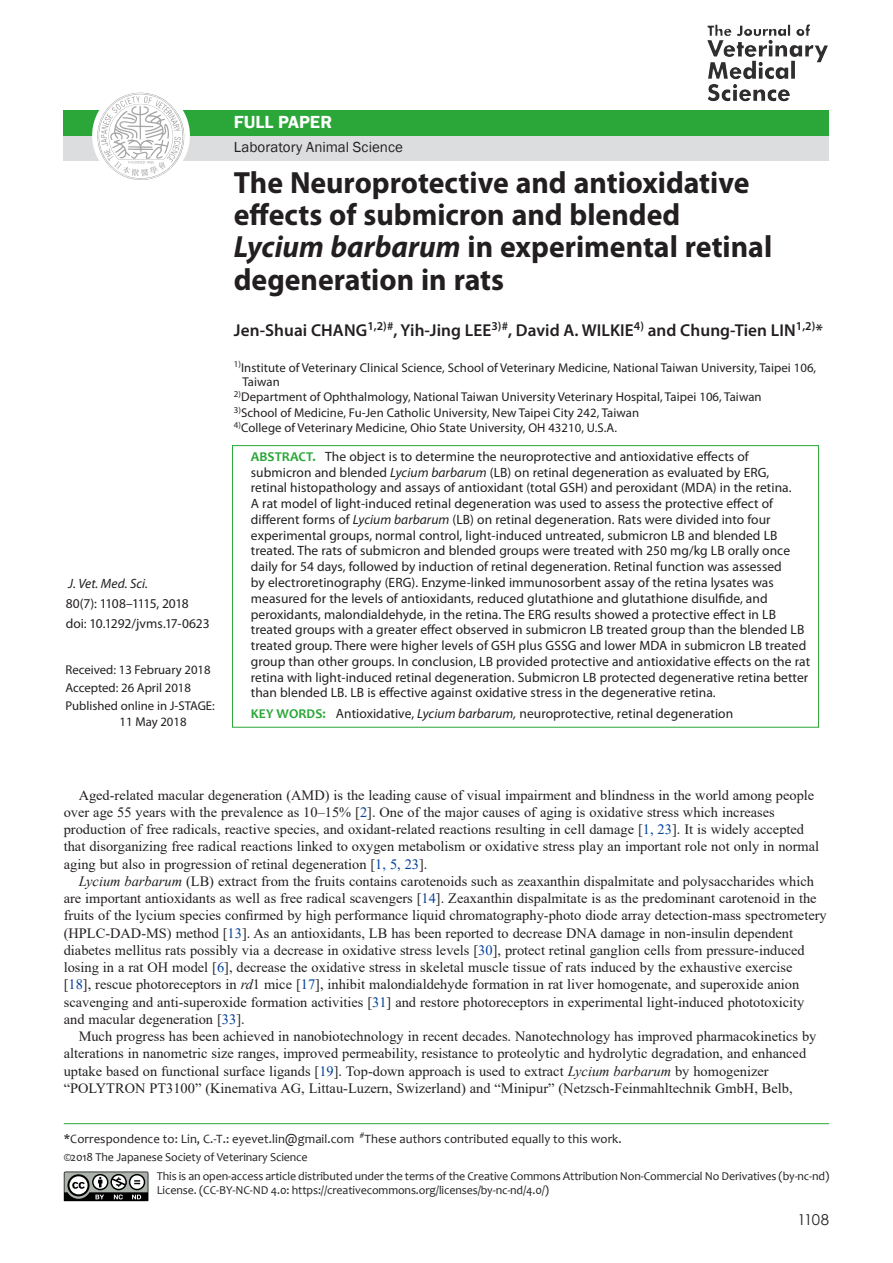
<style>
.page{position:relative;width:893px;height:1263px;background:#fff}
.page>*{position:absolute;margin:0;border:0;box-sizing:border-box;transform-origin:0 0}
.t1{font:700 30.75px/32.2px "Myriad Pro";color:#231f20}
.t2{font:600 18px "Franklin Gothic";color:#fff}
.t3{font:600 17.25px "Myriad Pro";letter-spacing:.005em;color:#231f20}
.t4{font:15px "Franklin Gothic";color:#231f20}
.t5{font:15px "Century Gothic";color:#231f20}
.t6{font:14.25px/17.2px "Times New Roman";color:#231f20}
.t7{font:13.5px/15.8px "Myriad Pro";letter-spacing:.005em;color:#231f20}
.t8{font:13.5px/20px "Myriad Pro";letter-spacing:-.015em;color:#231f20}
.t9{font:italic 13.5px "Myriad Pro";color:#231f20}
.t10{font:12.75px/15.6px "Myriad Pro";letter-spacing:.005em;color:#231f20}
.t11{font:12.75px "Candara";letter-spacing:.005em;color:#231f20}
.t12{font:12px/20px "Candara";letter-spacing:-.01em;color:#231f20}
.s1{font-style:italic}
.s2{font-family:"Candara";font-weight:700;color:#2aa738}
.s3{color:#003f98}
</style>
<div class="page">
<hr style="left:64px;top:1123px;width:765px;height:1px;background:#2aa738">
<div style="left:64px;top:136px;width:765px;height:25px;background:#dcdddf"></div>
<div style="left:64px;top:111px;width:765px;height:25px;background:#2aa738"></div>
<div style="left:92px;top:87px;width:98px;height:97px;background:#fff;border-radius:50%"></div>
<svg style="left:94px;top:92px;width:93px;height:88px"></svg>
<img style="left:707px;top:24px;width:106px;height:33px">
<div style="left:232px;top:445px;width:587px;height:283px;border:1px solid #2aa738"></div>
<svg style="left:64px;top:1171px;width:84px;height:30px"></svg>
<p class="t9" style="left:68px;top:575px;width:81px">J. Vet. Med. Sci.</p>
<p class="t8" style="left:66px;top:593px;width:146px">80(7): 1108–1115, 2018 doi: 10.1292/jvms.17-0623</p>
<p class="t10" style="left:66px;top:661px;width:151px;line-height:17.9px">Received: 13 February 2018<br>Accepted: 26 April 2018<br>Published online in J-STAGE:</p>
<p class="t10" style="left:120px;top:713px;width:69px">11 May 2018</p>
<p class="t2" style="left:234px;top:111px;width:100px">FULL PAPER</p>
<p class="t4" style="left:234px;top:138px;width:171px">Laboratory Animal Science</p>
<h1 class="t1" style="left:234px;top:165px;width:540px">The Neuroprotective and antioxidative effects of submicron and blended <span class="s1">Lycium barbarum</span> in experimental retinal degeneration in rats</h1>
<p class="t3" style="left:234px;top:319px;width:591px">Jen-Shuai CHANG<sup>1,2)#</sup>, Yih-Jing LEE<sup>3)#</sup>, David A. WILKIE<sup>4)</sup> and Chung-Tien LIN<sup>1,2)</sup>*</p>
<p class="t10" style="left:242px;top:360px;width:575px;line-height:14.2px;text-indent:-9px"><sup>1)</sup>Institute of Veterinary Clinical Science, School of Veterinary Medicine, National Taiwan University, Taipei 106,<br>Taiwan</p>
<p class="t10" style="left:234px;top:389px;width:529px"><sup>2)</sup>Department of Ophthalmology, National Taiwan University Veterinary Hospital, Taipei 106, Taiwan<br><sup>3)</sup>School of Medicine, Fu-Jen Catholic University, New Taipei City 242, Taiwan<br><sup>4)</sup>College of Veterinary Medicine, Ohio State University, OH 43210, U.S.A.</p>
<p class="t7" style="left:251px;top:448px;width:561px"><span class="s2">ABSTRACT.</span> The object is to determine the neuroprotective and antioxidative effects of submicron and blended <span class="s1">Lycium barbarum</span> (LB) on retinal degeneration as evaluated by ERG,<br>retinal histopathology and assays of antioxidant (total GSH) and peroxidant (MDA) in the retina.<br>A rat model of light-induced retinal degeneration was used to assess the protective effect of different forms of <span class="s1">Lycium barbarum</span> (LB) on retinal degeneration. Rats were divided into four experimental groups, normal control, light-induced untreated, submicron LB and blended LB treated. The rats of submicron and blended groups were treated with 250 mg/kg LB orally once daily for 54 days, followed by induction of retinal degeneration. Retinal function was assessed<br>by electroretinography (ERG). Enzyme-linked immunosorbent assay of the retina lysates was measured for the levels of antioxidants, reduced glutathione and glutathione disulfide, and peroxidants, malondialdehyde, in the retina. The ERG results showed a protective effect in LB treated groups with a greater effect observed in submicron LB treated group than the blended LB treated group. There were higher levels of GSH plus GSSG and lower MDA in submicron LB treated group than other groups. In conclusion, LB provided protective and antioxidative effects on the rat retina with light-induced retinal degeneration. Submicron LB protected degenerative retina better than blended LB. LB is effective against oxidative stress in the degenerative retina.</p>
<p class="t7" style="left:251px;top:705px;width:484px"><span class="s2">KEY WORDS:</span> Antioxidative, <span class="s1">Lycium barbarum,</span> neuroprotective, retinal degeneration</p>
<p class="t6" style="left:64px;top:786px;width:757px;text-indent:15px">Aged-related macular degeneration (AMD) is the leading cause of visual impairment and blindness in the world among people over age 55 years with the prevalence as 10–15% [<span class="s3">2</span>]. One of the major causes of aging is oxidative stress which increases production of free radicals, reactive species, and oxidant-related reactions resulting in cell damage [<span class="s3">1, 23</span>]. It is widely accepted that disorganizing free radical reactions linked to oxygen metabolism or oxidative stress play an important role not only in normal aging but also in progression of retinal degeneration [<span class="s3">1, 5, 23</span>].</p>
<p class="t6" style="left:64px;top:872px;width:764px;text-indent:15px"><span class="s1">Lycium barbarum</span> (LB) extract from the fruits contains carotenoids such as zeaxanthin dispalmitate and polysaccharides which are important antioxidants as well as free radical scavengers [<span class="s3">14</span>]. Zeaxanthin dispalmitate is as the predominant carotenoid in the fruits of the lycium species confirmed by high performance liquid chromatography-photo diode array detection-mass spectrometery (HPLC-DAD-MS) method [<span class="s3">13</span>]. As an antioxidants, LB has been reported to decrease DNA damage in non-insulin dependent diabetes mellitus rats possibly via a decrease in oxidative stress levels [<span class="s3">30</span>], protect retinal ganglion cells from pressure-induced losing in a rat OH model [<span class="s3">6</span>], decrease the oxidative stress in skeletal muscle tissue of rats induced by the exhaustive exercise<br>[<span class="s3">18</span>], rescue photoreceptors in <span class="s1">rd</span>1 mice [<span class="s3">17</span>], inhibit malondialdehyde formation in rat liver homogenate, and superoxide anion scavenging and anti-superoxide formation activities [<span class="s3">31</span>] and restore photoreceptors in experimental light-induced phototoxicity and macular degeneration [<span class="s3">33</span>].</p>
<p class="t6" style="left:64px;top:1027px;width:754px;text-indent:15px">Much progress has been achieved in nanobiotechnology in recent decades. Nanotechnology has improved pharmacokinetics by alterations in nanometric size ranges, improved permeability, resistance to proteolytic and hydrolytic degradation, and enhanced uptake based on functional surface ligands [<span class="s3">19</span>]. Top-down approach is used to extract <span class="s1">Lycium barbarum</span> by homogenizer “POLYTRON PT3100” (Kinemativa AG, Littau-Luzern, Swizerland) and “Minipur” (Netzsch-Feinmahltechnik GmbH, Belb,</p>
<p class="t11" style="left:64px;top:1130px;width:559px">*Correspondence to: Lin, C.-T.: eyevet.lin@gmail.com <sup>#</sup>These authors contributed equally to this work.</p>
<p class="t12" style="left:157px;top:1146px;width:674px;text-indent:-93px">©2018 The Japanese Society of Veterinary Science<br>This is an open-access article distributed under the terms of the Creative Commons Attribution Non-Commercial No Derivatives (by-nc-nd)</p>
<p class="t12" style="left:157px;top:1180px;width:394px">License. (CC-BY-NC-ND 4.0: https://creativecommons.org/licenses/by-nc-nd/4.0/)</p>
<p class="t5" style="left:797px;top:1209px;width:33px">1108</p>
</div>
